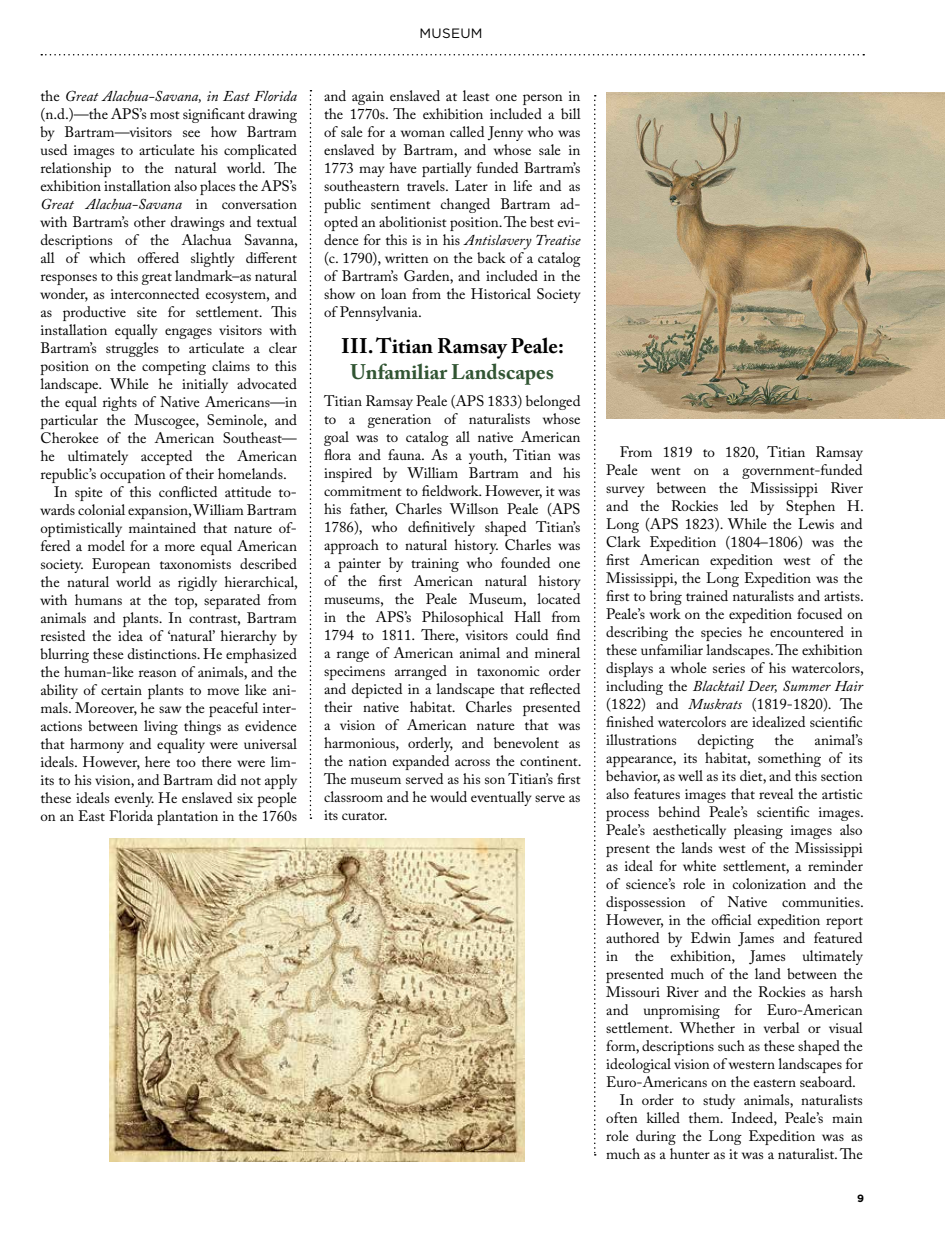
<style>
.page{position:relative;width:945px;height:1242px;background:#fff}
.page>*{position:absolute;margin:0;border:0;box-sizing:border-box;transform-origin:0 0}
.t1{font:700 21px "Adobe Caslon Pro";color:#000}
.t2{font:700 21px "Adobe Caslon Pro";color:#315533}
.t3{font:15px/18px "Adobe Caslon Pro";color:#000;text-align:justify}
.t4{font:italic 15px "Adobe Caslon Pro";color:#000}
.t5{font:13.5px "Gotham";letter-spacing:.02em;color:#000}
.t6{font:700 10.5px "Gotham";color:#000}
.s1{font-style:normal}
.s2{font-style:italic}
</style>
<div class="page">
<svg style="left:41px;top:54px;width:823px;height:2px"></svg>
<svg style="left:310px;top:90px;width:1px;height:729px"></svg>
<svg style="left:594px;top:95px;width:2px;height:1061px"></svg>
<img style="left:110px;top:838px;width:415px;height:324px">
<img style="left:607px;top:93px;width:338px;height:325px">
<p class="t4" style="left:40px;top:87px;width:258px"><span class="s1">the</span> Great Alachua-Savana, in East Florida</p>
<p class="t3" style="left:40px;top:105px;width:258px">(n.d.)—the APS’s most significant drawing</p>
<p class="t3" style="left:40px;top:123px;width:258px">by Bartram—visitors see how Bartram</p>
<p class="t3" style="left:40px;top:141px;width:258px">used images to articulate his complicated</p>
<p class="t3" style="left:40px;top:159px;width:258px">relationship to the natural world. The</p>
<p class="t3" style="left:40px;top:177px;width:258px">exhibition installation also places the APS’s</p>
<p class="t4" style="left:40px;top:195px;width:258px">Great Alachua-Savana <span class="s1">in conversation</span></p>
<p class="t3" style="left:40px;top:213px;width:258px">with Bartram’s other drawings and textual</p>
<p class="t3" style="left:40px;top:231px;width:259px">descriptions of the Alachua Savanna,</p>
<p class="t3" style="left:40px;top:249px;width:258px">all of which offered slightly different</p>
<p class="t3" style="left:40px;top:267px;width:258px">responses to this great landmark–as natural</p>
<p class="t3" style="left:40px;top:285px;width:258px">wonder, as interconnected ecosystem, and</p>
<p class="t3" style="left:40px;top:303px;width:258px">as productive site for settlement. This</p>
<p class="t3" style="left:40px;top:321px;width:258px">installation equally engages visitors with</p>
<p class="t3" style="left:40px;top:339px;width:258px">Bartram’s struggles to articulate a clear</p>
<p class="t3" style="left:40px;top:357px;width:258px">position on the competing claims to this</p>
<p class="t3" style="left:40px;top:375px;width:258px">landscape. While he initially advocated</p>
<p class="t3" style="left:40px;top:393px;width:258px">the equal rights of Native Americans—in</p>
<p class="t3" style="left:40px;top:411px;width:258px">particular the Muscogee, Seminole, and</p>
<p class="t3" style="left:40px;top:429px;width:258px">Cherokee of the American Southeast—</p>
<p class="t3" style="left:40px;top:447px;width:258px">he ultimately accepted the American</p>
<p class="t3" style="left:40px;top:465px;width:248px">republic’s occupation of their homelands.</p>
<p class="t3" style="left:54px;top:483px;width:244px">In spite of this conflicted attitude to-</p>
<p class="t3" style="left:40px;top:501px;width:258px">wards colonial expansion, William Bartram</p>
<p class="t3" style="left:40px;top:519px;width:258px">optimistically maintained that nature of-</p>
<p class="t3" style="left:40px;top:537px;width:258px">fered a model for a more equal American</p>
<p class="t3" style="left:40px;top:555px;width:258px">society. European taxonomists described</p>
<p class="t3" style="left:40px;top:573px;width:259px">the natural world as rigidly hierarchical,</p>
<p class="t3" style="left:40px;top:591px;width:258px">with humans at the top, separated from</p>
<p class="t3" style="left:40px;top:609px;width:258px">animals and plants. In contrast, Bartram</p>
<p class="t3" style="left:40px;top:627px;width:258px">resisted the idea of ‘natural’ hierarchy by</p>
<p class="t3" style="left:40px;top:645px;width:258px">blurring these distinctions. He emphasized</p>
<p class="t3" style="left:40px;top:663px;width:258px">the human-like reason of animals, and the</p>
<p class="t3" style="left:40px;top:681px;width:258px">ability of certain plants to move like ani-</p>
<p class="t3" style="left:40px;top:699px;width:258px">mals. Moreover, he saw the peaceful inter-</p>
<p class="t3" style="left:40px;top:717px;width:258px">actions between living things as evidence</p>
<p class="t3" style="left:40px;top:735px;width:258px">that harmony and equality were universal</p>
<p class="t3" style="left:40px;top:753px;width:258px">ideals. However, here too there were lim-</p>
<p class="t3" style="left:40px;top:771px;width:258px">its to his vision, and Bartram did not apply</p>
<p class="t3" style="left:40px;top:789px;width:258px">these ideals evenly. He enslaved six people</p>
<p class="t3" style="left:40px;top:807px;width:258px">on an East Florida plantation in the 1760s</p>
<p class="t5" style="left:420px;top:24px;width:64px">MUSEUM</p>
<p class="t3" style="left:324px;top:87px;width:258px">and again enslaved at least one person in the 1770s. The exhibition included a bill of sale for a woman called Jenny who was enslaved by Bartram, and whose sale in 1773 may have partially funded Bartram’s southeastern travels. Later in life and as public sentiment changed Bartram ad&shy;opted an abolitionist position. The best evi&shy;dence for this is in his <span class="s2">Antislavery Treatise </span>(c. 1790), written on the back of a catalog of Bartram’s Garden, and included in the show on loan from the Historical Society of Pennsylvania.</p>
<h1 class="t1" style="left:341px;top:333px;width:224px">III. Titian Ramsay Peale:</h1>
<h1 class="t2" style="left:351px;top:359px;width:205px">Unfamiliar Landscapes</h1>
<p class="t3" style="left:324px;top:391px;width:259px">Titian Ramsay Peale (APS 1833) belonged to a generation of naturalists whose goal was to catalog all native American flora and fauna. As a youth, Titian was inspired by William Bartram and his commitment to fieldwork. However, it was his father, Charles Willson Peale (APS 1786), who definitively shaped Titian’s approach to natural history. Charles was a painter by training who founded one of the first American natural history museums, the Peale Museum, located in the APS’s Philosophical Hall from 1794 to 1811. There, visitors could find a range of American animal and mineral specimens arranged in taxonomic order and depicted in a landscape that reflected their native habitat. Charles presented a vision of American nature that was harmonious, orderly, and benevolent as the nation expanded across the continent.<br>The museum served as his son Titian’s first classroom and he would eventually serve as its curator.</p>
<p class="t3" style="left:606px;top:443px;width:259px;text-indent:14px">From 1819 to 1820, Titian Ramsay Peale went on a government-funded survey between the Mississippi River and the Rockies led by Stephen H.<br>Long (APS 1823). While the Lewis and Clark Expedition (1804–1806) was the first American expedition west of the Mississippi, the Long Expedition was the first to bring trained naturalists and artists.<br>Peale’s work on the expedition focused on describing the species he encountered in these unfamiliar landscapes. The exhibition displays a whole series of his watercolors, including the <span class="s2">Blacktail Deer, Summer Hair </span>(1822) and <span class="s2">Muskrats</span> (1819-1820). The finished watercolors are idealized scientific illustrations</p>
<p class="t3" style="left:698px;top:731px;width:58px">depicting</p>
<p class="t3" style="left:775px;top:731px;width:21px">the</p>
<p class="t3" style="left:815px;top:731px;width:50px">animal’s</p>
<p class="t3" style="left:606px;top:749px;width:258px">appearance, its habitat, something of its</p>
<p class="t3" style="left:606px;top:767px;width:258px">behavior, as well as its diet, and this section</p>
<p class="t3" style="left:606px;top:785px;width:258px">also features images that reveal the artistic</p>
<p class="t3" style="left:606px;top:803px;width:259px">process behind Peale’s scientific images.</p>
<p class="t3" style="left:606px;top:821px;width:258px">Peale’s aesthetically pleasing images also</p>
<p class="t3" style="left:606px;top:839px;width:258px">present the lands west of the Mississippi</p>
<p class="t3" style="left:606px;top:857px;width:258px">as ideal for white settlement, a reminder</p>
<p class="t3" style="left:606px;top:875px;width:258px">of science’s role in colonization and the</p>
<p class="t3" style="left:606px;top:893px;width:259px">dispossession of Native communities.</p>
<p class="t3" style="left:606px;top:911px;width:258px">However, in the official expedition report</p>
<p class="t3" style="left:606px;top:929px;width:258px">authored by Edwin James and featured</p>
<p class="t3" style="left:606px;top:947px;width:258px">in the exhibition, James ultimately</p>
<p class="t3" style="left:606px;top:965px;width:258px">presented much of the land between the</p>
<p class="t3" style="left:606px;top:983px;width:258px">Missouri River and the Rockies as harsh</p>
<p class="t3" style="left:606px;top:1001px;width:258px">and unpromising for Euro-American</p>
<p class="t3" style="left:606px;top:1019px;width:258px">settlement. Whether in verbal or visual</p>
<p class="t3" style="left:606px;top:1037px;width:258px">form, descriptions such as these shaped the</p>
<p class="t3" style="left:606px;top:1055px;width:258px">ideological vision of western landscapes for</p>
<p class="t3" style="left:606px;top:1073px;width:251px">Euro-Americans on the eastern seaboard.</p>
<p class="t3" style="left:620px;top:1091px;width:245px">In order to study animals, naturalists</p>
<p class="t3" style="left:606px;top:1109px;width:258px">often killed them. Indeed, Peale’s main</p>
<p class="t3" style="left:606px;top:1127px;width:258px">role during the Long Expedition was as</p>
<p class="t3" style="left:606px;top:1145px;width:258px">much as a hunter as it was a naturalist. The</p>
<p class="t6" style="left:857px;top:1191px;width:8px">9</p>
</div>
